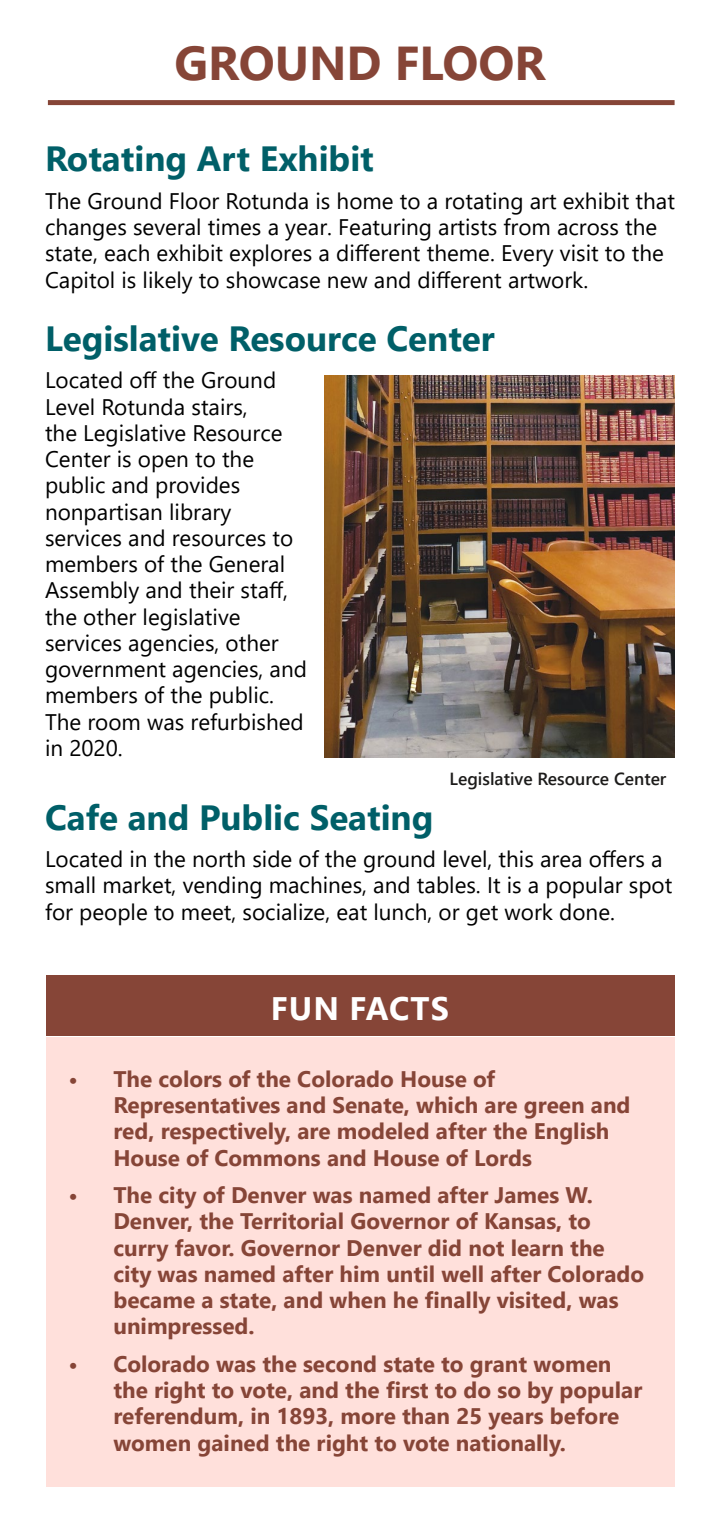
<style>
.page{position:relative;width:720px;height:1530px;background:#fff}
.page>*{position:absolute;margin:0;border:0;box-sizing:border-box;transform-origin:0 0}
.t1{font:700 47.5px "Vblqyc Segoe UI";color:#864537}
.t2{font:700 35px "Vblqyc Segoe UI";color:#005f68}
.t3{font:700 32.5px "Vblqyc Segoe UI";letter-spacing:.035em;color:#fff}
.t4{font:700 22.5px/26.2px "Vvcrpl Segoe UI";color:#864537}
.t5{font:22.5px/26.2px "Ghrlpy Segoe UI";color:#000}
.t6{font:22.5px/26.2px "Dhtwnv Segoe UI";color:#000}
.t7{font:600 17.5px "Brxxml Segoe UI";color:#1c1b1a}
.s1{font-family:"Dhtwnv Segoe UI"}
.s2{font-family:"Vblqyc Segoe UI"}
</style>
<div class="page">
<img style="left:324px;top:375px;width:350px;height:382px">
<div style="left:46px;top:1037px;width:628px;height:450px;background:#ffe0db"></div>
<div style="left:46px;top:976px;width:628px;height:60px;background:#864537"></div>
<div style="left:48px;top:100px;width:627px;height:5px;background:#864537"></div>
<h2 class="t1" style="left:174px;top:18px;width:373px">GROUND FLOOR</h2>
<h3 class="t2" style="left:45px;top:126px;width:330px">Rotating Art Exhibit</h3>
<p class="t5" style="left:45px;top:186px;width:632px">The Ground Floor Rotunda is home to a rotating art exhibit that changes several times a year. Featuring artists from across the <span class="s1">state, each exhibit explores a different theme. Every visit to the Capitol is likely to showcase new and different artwork.</span></p>
<h3 class="t2" style="left:45px;top:305px;width:451px">Legislative Resource Center</h3>
<p class="t5" style="left:45px;top:365px;width:264px"><span class="s1">Located off the Ground<br></span>Level Rotunda stairs,<br>the Legislative Resource<br>Center is open to the public and provides nonpartisan library services and resources to members of the General<br><span class="s1">Assembly and their staff, </span>the other legislative services agencies, other government agencies, and members of the public.<br>The room was refurbished <span class="s1">in 2020.</span></p>
<p class="t7" style="left:450px;top:763px;width:218px">Legislative Resource Center</p>
<h3 class="t2" style="left:45px;top:784px;width:390px">Cafe and Public Seating</h3>
<p class="t6" style="left:45px;top:844px;width:629px">Located in the north side of the ground level, this area offers a small market, vending machines, and tables. It is a popular spot for people to meet, socialize, eat lunch, or get work done.</p>
<h4 class="t3" style="left:271px;top:977px;width:180px">FUN FACTS</h4>
<p class="t4" style="left:113px;top:1064px;width:519px;text-indent:-45px"><span class="s2">• The colors of the Colorado House of </span>Representatives and Senate, which are green and red, respectively, are modeled after the English <span class="s2">House of Commons and House of Lords</span></p>
<p class="t4" style="left:113px;top:1180px;width:532px;text-indent:-45px"><span class="s2">•</span> The city of Denver was named after James W.<br>Denver, the Territorial Governor of Kansas, to curry favor. Governor Denver did not learn the <span class="s2">city was named after him until well after Colorado </span>became a state, and when he finally visited, was unimpressed.</p>
<p class="t4" style="left:113px;top:1349px;width:530px;text-indent:-45px"><span class="s2">• Colorado was the second state to grant women </span>the right to vote, and the first to do so by popular referendum, in 1893, more than 25 years before women gained the right to vote nationally.</p>
</div>
